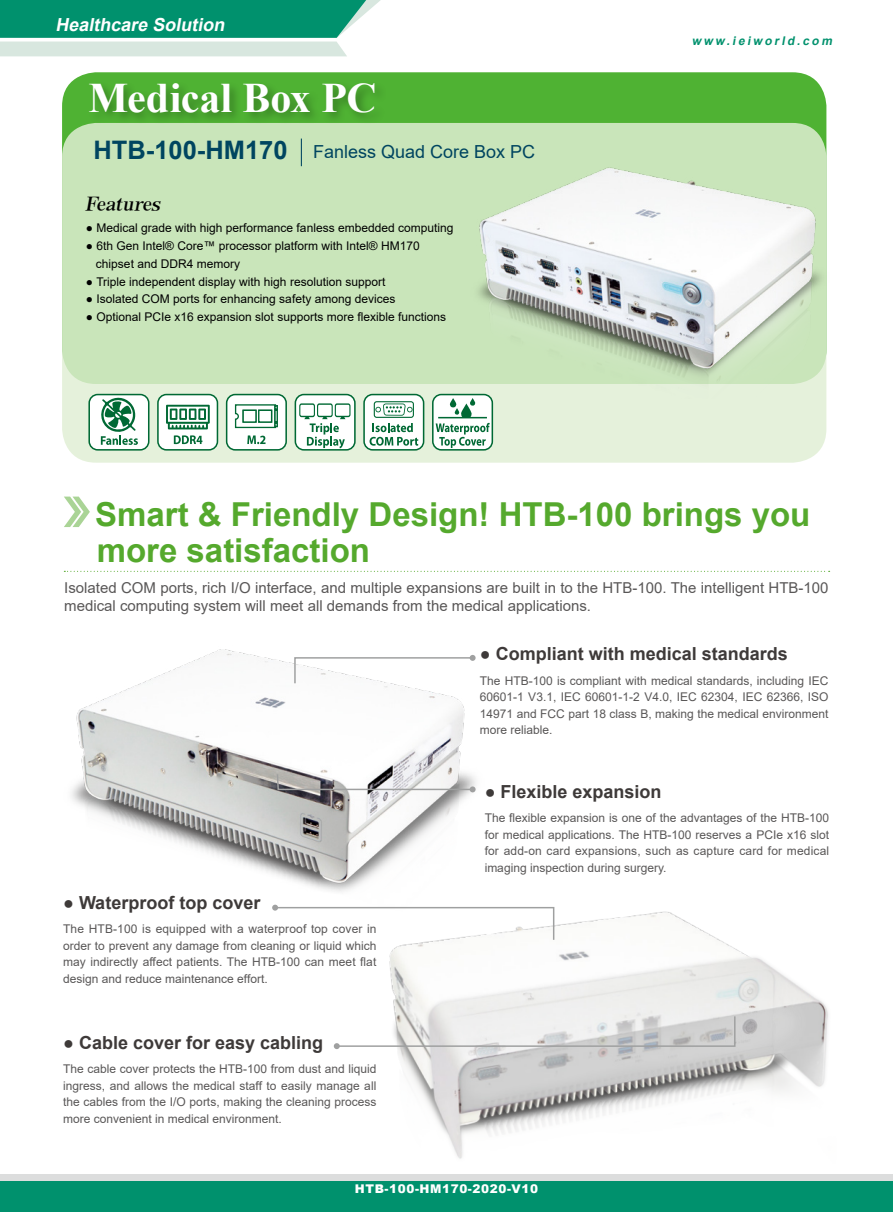
<style>
.page{position:relative;width:893px;height:1212px;background:#fff}
.page>*{position:absolute;margin:0;border:0;box-sizing:border-box;transform-origin:0 0}
.t1{font:700 42px "Times New Roman";letter-spacing:-.005em;color:#fff}
.t2{font:700 33px/36px "Arial";color:#55a92d}
.t3{font:700 18px "Arial";color:#3e3a39}
.t4{font:18px "Arial";color:#004560}
.t5{font:italic 700 18px "Arial";color:#fff}
.t6{font:italic 18px "AR Roman 1 Heavy Euro";color:#000}
.t7{font:15px/18px "Arial";color:#595757}
.t8{font:12px/16.5px "Arial";color:#595757;text-align:justify}
.t9{font:12px/17.7px "Arial";color:#000}
.t10{font:900 12px "Arial";letter-spacing:.05em;color:#fff}
.t11{font:italic 700 12px "Arial";color:#00916d}
.s1{font-weight:700;font-size:25.5px}
</style>
<div class="page">
<div style="left:0;top:1174px;width:893px;height:38px;background:#dcdddd"></div>
<div style="left:0;top:1181px;width:893px;height:31px;background:#00916d"></div>
<svg style="left:0;top:0;width:381px;height:56px;background:#56b49c"></svg>
<img style="left:389px;top:911px;width:439px;height:248px">
<img style="left:71px;top:649px;width:403px;height:256px">
<div style="left:62px;top:72px;width:764px;height:312px;background:#4fb233;border-radius:34px"></div>
<svg style="left:62px;top:123px;width:764px;height:340px;background:#cfe7c1"></svg>
<div style="left:87px;top:80px;width:300px;height:45px;background:#000;opacity:.29"></div>
<svg style="left:64px;top:571px;width:766px;height:1px"></svg>
<svg style="left:64px;top:497px;width:26px;height:30px"></svg>
<svg style="left:293px;top:655px;width:183px;height:30px"></svg>
<svg style="left:276px;top:773px;width:200px;height:19px"></svg>
<svg style="left:272px;top:905px;width:283px;height:36px"></svg>
<svg style="left:334px;top:1015px;width:402px;height:34px"></svg>
<img style="left:470px;top:166px;width:357px;height:232px">
<svg style="left:301px;top:139px;width:1px;height:27px"></svg>
<div style="left:227px;top:394px;width:59px;height:56px;background:#fff;border-radius:9px"></div>
<div style="left:226px;top:394px;width:61px;height:57px;border:2px solid #006934;border-radius:9px"></div>
<svg style="left:247px;top:435px;width:18px;height:9px"></svg>
<svg style="left:234px;top:404px;width:44px;height:25px"></svg>
<svg style="left:274px;top:409px;width:4px;height:14px"></svg>
<div style="left:242px;top:410px;width:15px;height:13px;background:#fff;border:1px solid #006934"></div>
<div style="left:258px;top:410px;width:14px;height:13px;background:#fff;border:1px solid #006934"></div>
<div style="left:295px;top:394px;width:60px;height:56px;background:#fff;border-radius:9px"></div>
<div style="left:295px;top:394px;width:61px;height:57px;border:2px solid #006934;border-radius:9px"></div>
<svg style="left:299px;top:403px;width:51px;height:45px"></svg>
<div style="left:364px;top:394px;width:60px;height:56px;background:#fff;border-radius:9px"></div>
<div style="left:363px;top:394px;width:61px;height:57px;border:2px solid #006934;border-radius:9px"></div>
<svg style="left:370px;top:401px;width:48px;height:45px"></svg>
<div style="left:433px;top:394px;width:59px;height:56px;background:#fff;border-radius:9px"></div>
<div style="left:432px;top:394px;width:61px;height:57px;border:2px solid #006934;border-radius:9px"></div>
<svg style="left:436px;top:398px;width:54px;height:50px"></svg>
<hr style="left:438px;top:417px;width:49px;height:1px;background:#006934">
<div style="left:158px;top:394px;width:59px;height:56px;background:#fff;border-radius:9px"></div>
<div style="left:157px;top:394px;width:61px;height:57px;border:2px solid #006934;border-radius:9px"></div>
<svg style="left:174px;top:435px;width:28px;height:9px"></svg>
<svg style="left:166px;top:405px;width:44px;height:24px"></svg>
<div style="left:89px;top:394px;width:60px;height:56px;background:#fff;border-radius:9px"></div>
<div style="left:88px;top:394px;width:61px;height:57px;border:2px solid #006934;border-radius:9px"></div>
<svg style="left:98px;top:396px;width:40px;height:49px"></svg>
<h3 class="t5" style="left:56px;top:12px;width:175px">Healthcare Solution</h3>
<h1 class="t1" style="left:88px;top:68px;width:290px">Medical Box PC</h1>
<h3 class="t4" style="left:94px;top:139px;width:443px"><span class="s1">HTB-100-HM170</span> Fanless Quad Core Box PC</h3>
<h3 class="t6" style="left:85px;top:194px;width:81px">Features</h3>
<p class="t9" style="left:86px;top:219px;width:369px">● Medical grade with high performance fanless embedded computing</p>
<p class="t9" style="left:96px;top:237px;width:325px;text-indent:-10px">● 6th Gen Intel® Core™ processor platform with Intel® HM170 chipset and DDR4 memory</p>
<p class="t9" style="left:86px;top:272px;width:301px">● Triple independent display with high resolution support</p>
<p class="t9" style="left:86px;top:290px;width:311px">● Isolated COM ports for enhancing safety among devices</p>
<p class="t9" style="left:86px;top:308px;width:362px">● Optional PCIe x16 expansion slot supports more flexible functions</p>
<p class="t11" style="left:692px;top:33px;width:145px">www.ieiworld.com</p>
<h2 class="t2" style="left:95px;top:497px;width:717px">Smart &amp; Friendly Design! HTB-100 brings you more satisfaction</h2>
<p class="t7" style="left:64px;top:579px;width:766px">Isolated COM ports, rich I/O interface, and multiple expansions are built in to the HTB-100. The intelligent HTB-100 medical computing system will meet all demands from the medical applications.</p>
<h3 class="t3" style="left:480px;top:641px;width:309px">● Compliant with medical standards</h3>
<p class="t8" style="left:480px;top:672px;width:350px">The HTB-100 is compliant with medical standards, including IEC 60601-1 V3.1, IEC 60601-1-2 V4.0, IEC 62304, IEC 62366, ISO 14971 and FCC part 18 class B, making the medical environment more reliable.</p>
<h3 class="t3" style="left:63px;top:890px;width:199px">● Waterproof top cover</h3>
<p class="t8" style="left:63px;top:921px;width:315px">The HTB-100 is equipped with a waterproof top cover in order to prevent any damage from cleaning or liquid which may indirectly affect patients. The HTB-100 can meet flat design and reduce maintenance effort.</p>
<h3 class="t3" style="left:63px;top:1030px;width:261px">● Cable cover for easy cabling</h3>
<p class="t8" style="left:63px;top:1060px;width:315px">The cable cover protects the HTB-100 from dust and liquid ingress, and allows the medical staff to easily manage all the cables from the I/O ports, making the cleaning process more convenient in medical environment.</p>
<h3 class="t3" style="left:485px;top:779px;width:178px">● Flexible expansion</h3>
<p class="t8" style="left:485px;top:810px;width:346px">The flexible expansion is one of the advantages of the HTB-100 for medical applications. The HTB-100 reserves a PCIe x16 slot for add-on card expansions, such as capture card for medical imaging inspection during surgery.</p>
<p class="t10" style="left:355px;top:1180px;width:185px">HTB-100-HM170-2020-V10</p>
</div>
